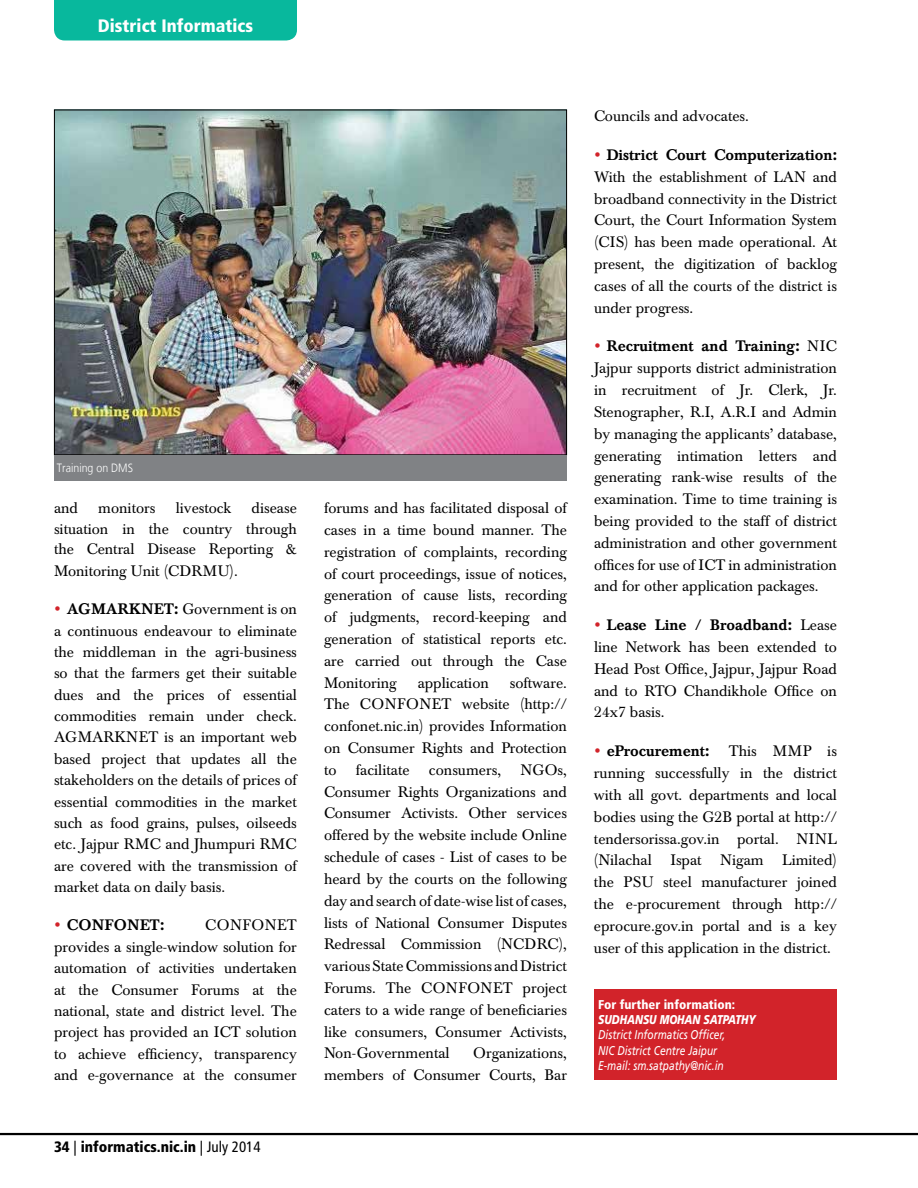
<style>
.page{position:relative;width:918px;height:1188px;background:#fff}
.page>*{position:absolute;margin:0;border:0;box-sizing:border-box;transform-origin:0 0}
.t1{font:900 condensed 18px "Frutiger";color:#fff}
.t2{font:15px/21.8px "Baskerville BE";color:#000;text-align:justify}
.t3{font:500 15px "Baskerville BE";color:#000}
.t4{font:900 condensed 15px "Frutiger";color:#000}
.t5{font:500 15px "Baskerville BE";letter-spacing:.02em;color:#000}
.t6{font:italic 12.75px/15.3px "Frutiger";color:#fff;scale:.8 1}
.t7{font:900 condensed 12.75px "Frutiger";color:#fff}
.t8{font:italic 900 12.75px "Frutiger";color:#fff;scale:.8 1}
.t9{font:300 12px "Frutiger LT";color:#fff;scale:.88 1}
.s1{font-weight:500}
.s2{font-weight:400}
</style>
<div class="page">
<div style="left:54px;top:0;width:243px;height:40px;background:#08b89d"></div>
<hr style="left:0;top:1133px;width:918px;height:2px;background:#000">
<img style="left:56px;top:112px;width:509px;height:341px">
<div style="left:54px;top:455px;width:513px;height:26px;background:#808285"></div>
<div style="left:594px;top:989px;width:243px;height:91px;background:#d2232a"></div>
<p class="t1" style="left:98px;top:15px;width:157px">District Informatics</p>
<p class="t9" style="left:57px;top:462px;width:88px">Training on DMS</p>
<p class="t2" style="left:54px;top:498px;width:244px;line-height:20.9px;text-indent:198px">disease situation in the country through the Central Disease Reporting &amp; Monitoring Unit (CDRMU).</p>
<p class="t2" style="left:54px;top:599px;width:244px;line-height:21.3px;text-indent:13px"><span class="s1">AGMARKNET:</span> Government is on a continuous endeavour to eliminate the middleman in the agri-business so that the farmers get their suitable dues and the prices of essential commodities remain under check.<br>AGMARKNET is an important web based project that updates all the stakeholders on the details of prices of essential commodities in the market such as food grains, pulses, oilseeds etc. Jajpur RMC and Jhumpuri RMC are covered with the transmission of market data on daily basis.</p>
<p class="t5" style="left:67px;top:916px;width:99px">CONFONET:</p>
<p class="t2" style="left:54px;top:498px;width:26px">and</p>
<p class="t2" style="left:98px;top:498px;width:59px">monitors</p>
<p class="t2" style="left:176px;top:498px;width:57px">livestock</p>
<p class="t2" style="left:54px;top:915px;width:244px;text-indent:151px">CONFONET provides a single-window solution for automation of activities undertaken at the Consumer Forums at the national, state and district level. The project has provided an ICT solution to achieve efficiency, transparency and e-governance at the consumer</p>
<p class="t4" style="left:54px;top:1137px;width:208px">34 <span class="s2">|</span> informatics.nic.in <span class="s2">| July 2014</span></p>
<p class="t2" style="left:324px;top:498px;width:245px">forums and has facilitated disposal of cases in a time bound manner. The registration of complaints, recording of court proceedings, issue of notices, generation of cause lists, recording of judgments, record-keeping and generation of statistical reports etc. are carried out through the Case Monitoring</p>
<p class="t2" style="left:418px;top:672px;width:73px">application</p>
<p class="t2" style="left:324px;top:672px;width:245px;text-indent:186px">software.<br>The CONFONET website (http:// confonet.nic.in) provides Information on Consumer Rights and Protection to</p>
<p class="t2" style="left:356px;top:759px;width:55px">facilitate</p>
<p class="t2" style="left:429px;top:759px;width:74px">consumers,</p>
<p class="t2" style="left:324px;top:759px;width:245px;text-indent:196px">NGOs, Consumer Rights Organizations and Consumer Activists. Other services offered by the website include Online schedule of cases - List of cases to be heard by the courts on the following day and search of date-wise list of cases, lists of National Consumer Disputes Redressal Commission (NCDRC), various State Commissions and District Forums. The CONFONET project caters to a wide range of beneficiaries like consumers, Consumer Activists, Non-Governmental</p>
<p class="t2" style="left:324px;top:1043px;width:245px;text-align:right">Organizations,<br>members of Consumer Courts, Bar</p>
<p class="t2" style="left:594px;top:106px;width:156px">Councils and advocates.</p>
<p class="t3" style="left:607px;top:146px;width:232px">District Court Computerization:</p>
<p class="t2" style="left:594px;top:166px;width:245px">With the establishment of LAN and broadband connectivity in the District Court, the Court Information System (CIS) has been made operational. At present, the digitization of backlog cases of all the courts of the district is under progress.</p>
<p class="t2" style="left:594px;top:336px;width:245px;text-indent:13px"><span class="s1">Recruitment and Training:</span> NIC Jajpur supports district administration in recruitment of Jr. Clerk, Jr.<br>Stenographer, R.I, A.R.I and Admin by managing the applicants’ database, generating intimation letters and generating rank-wise results of the examination. Time to time training is being provided to the staff of district administration and other government offices for use of ICT in administration and for other application packages.</p>
<p class="t2" style="left:594px;top:615px;width:245px;text-indent:13px"><span class="s1">Lease Line / Broadband:</span> Lease line Network has been extended to Head Post Office, Jajpur, Jajpur Road and to RTO Chandikhole Office on 24x7 basis.</p>
<p class="t3" style="left:607px;top:742px;width:104px">eProcurement:</p>
<p class="t2" style="left:594px;top:741px;width:245px;text-indent:135px">This MMP is running successfully in the district with all govt. departments and local bodies using the G2B portal at http:// tendersorissa.gov.in portal. NINL (Nilachal Ispat Nigam Limited) the PSU steel manufacturer joined the e-procurement through http:// eprocure.gov.in portal and is a key user of this application in the district.</p>
<p class="t7" style="left:598px;top:997px;width:138px">For further information:</p>
<p class="t8" style="left:598px;top:1012px;width:199px">SUDHANSU MOHAN SATPATHY</p>
<p class="t6" style="left:598px;top:1027px;width:160px">District Informatics Officer,<br>NIC District Centre Jaipur<br>E-mail: sm.satpathy@nic.in</p>
</div>
